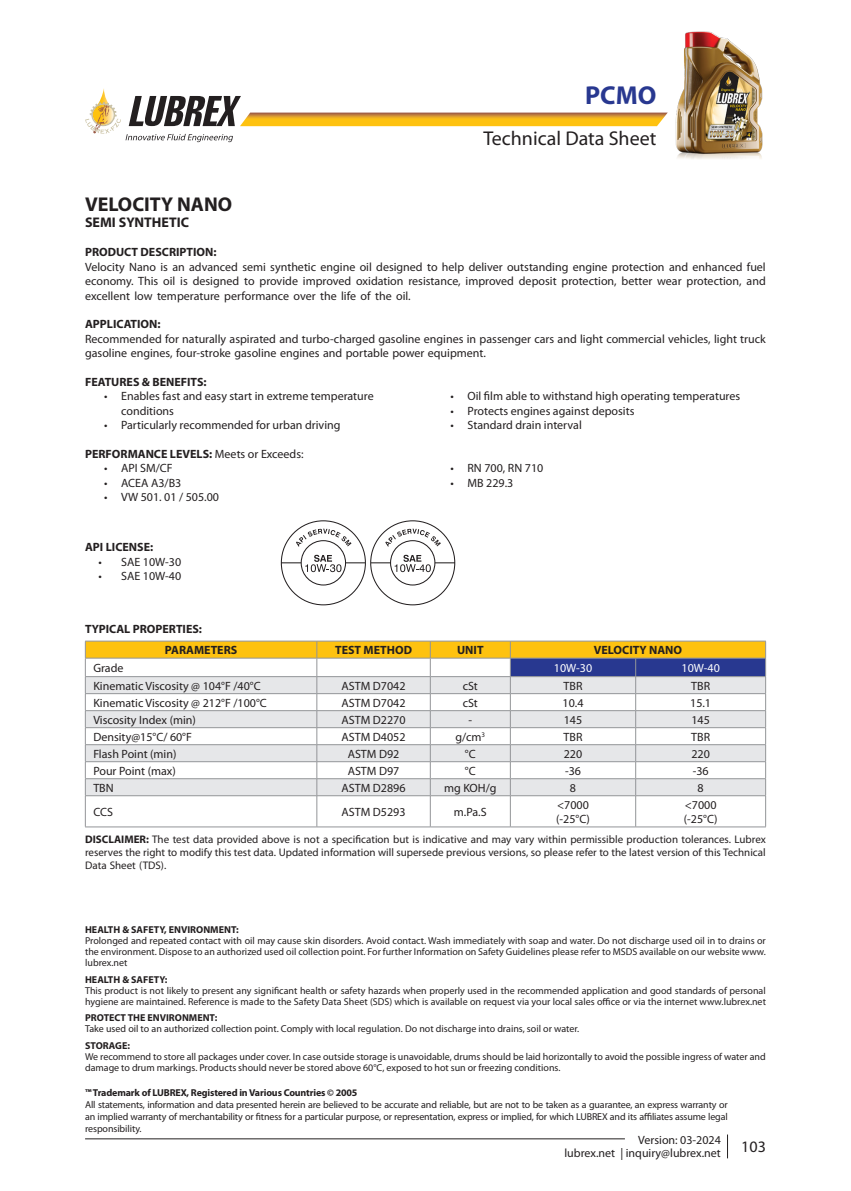
<style>
.page{position:relative;width:851px;height:1191px;background:#fff}
.page>*{position:absolute;margin:0;border:0;box-sizing:border-box;transform-origin:0 0}
.t1{font:700 26px "Myriad Pro";color:#283890}
.t2{font:20px "Myriad Pro";color:#231f20}
.t3{font:700 20px "Myriad Pro";color:#231f20}
.t4{font:16px "Myriad Pro";color:#231f20}
.t5{font:700 14px "Myriad Pro";color:#231f20}
.t6{font:12px/14.4px "Myriad Pro";color:#231f20}
.t7{font:700 12px "Myriad Pro";color:#231f20}
.t8{font:12px "Myriad Pro";color:#fff}
.t9{font:11px/13.2px "Myriad Pro";color:#231f20;text-align:justify}
.t10{font:10px/11px "Myriad Pro";color:#231f20;text-align:justify}
.t11{font:700 10px "Myriad Pro";letter-spacing:-.005em;color:#231f20}
.s1{font-weight:400}
.s2{font-weight:700}
</style>
<div class="page">
<svg style="left:85px;top:88px;width:582px;height:54px"></svg>
<hr style="left:85px;top:1138px;width:539px;height:1px;background:#231f20">
<svg style="left:727px;top:1134px;width:1px;height:24px"></svg>
<svg style="left:281px;top:520px;width:174px;height:85px"></svg>
<img style="left:675px;top:31px;width:88px;height:128px">
<svg style="left:85px;top:641px;width:681px;height:154px"></svg>
<hr style="left:85px;top:795px;width:232px;height:1px;background:#939598">
<hr style="left:85px;top:796px;width:1px;height:30px;background:#939598">
<hr style="left:317px;top:795px;width:113px;height:1px;background:#939598">
<hr style="left:316px;top:796px;width:1px;height:30px;background:#939598">
<hr style="left:430px;top:795px;width:80px;height:1px;background:#939598">
<hr style="left:430px;top:796px;width:1px;height:30px;background:#939598">
<hr style="left:510px;top:795px;width:125px;height:1px;background:#939598">
<hr style="left:510px;top:796px;width:1px;height:30px;background:#939598">
<hr style="left:635px;top:795px;width:130px;height:1px;background:#939598">
<hr style="left:635px;top:796px;width:1px;height:30px;background:#939598">
<hr style="left:765px;top:796px;width:1px;height:30px;background:#939598">
<hr style="left:85px;top:826px;width:232px;height:1px;background:#939598">
<hr style="left:317px;top:826px;width:113px;height:1px;background:#939598">
<hr style="left:430px;top:826px;width:80px;height:1px;background:#939598">
<hr style="left:510px;top:826px;width:125px;height:1px;background:#939598">
<hr style="left:635px;top:826px;width:130px;height:1px;background:#939598">
<h1 class="t1" style="left:585px;top:78px;width:73px">PCMO</h1>
<h2 class="t2" style="left:483px;top:126px;width:174px">Technical Data Sheet</h2>
<p class="t3" style="left:85px;top:191px;width:149px">VELOCITY NANO</p>
<p class="t5" style="left:85px;top:214px;width:105px">SEMI SYNTHETIC</p>
<p class="t7" style="left:85px;top:244px;width:133px">PRODUCT DESCRIPTION:</p>
<p class="t6" style="left:85px;top:259px;width:682px;text-align:justify">Velocity Nano is an advanced semi synthetic engine oil designed to help deliver outstanding engine protection and enhanced fuel economy. This oil is designed to provide improved oxidation resistance, improved deposit protection, better wear protection, and excellent low temperature performance over the life of the oil.</p>
<p class="t7" style="left:85px;top:316px;width:77px">APPLICATION:</p>
<p class="t6" style="left:85px;top:331px;width:682px">Recommended for naturally aspirated and turbo-charged gasoline engines in passenger cars and light commercial vehicles, light truck gasoline engines, four-stroke gasoline engines and portable power equipment.</p>
<p class="t7" style="left:85px;top:374px;width:123px">FEATURES &amp; BENEFITS:</p>
<p class="t6" style="left:121px;top:389px;width:254px;text-indent:-17px">• Enables fast and easy start in extreme temperature conditions</p>
<p class="t6" style="left:104px;top:418px;width:238px">• Particularly recommended for urban driving</p>
<p class="t6" style="left:450px;top:389px;width:291px">• Oil film able to withstand high operating temperatures</p>
<p class="t6" style="left:450px;top:403px;width:185px">• Protects engines against deposits</p>
<p class="t6" style="left:450px;top:418px;width:133px">• Standard drain interval</p>
<p class="t7" style="left:85px;top:446px;width:220px">PERFORMANCE LEVELS: <span class="s1">Meets or Exceeds:</span></p>
<p class="t6" style="left:104px;top:461px;width:70px">• API SM/CF</p>
<p class="t6" style="left:104px;top:475px;width:79px">• ACEA A3/B3</p>
<p class="t6" style="left:104px;top:489px;width:116px">• VW 501. 01 / 505.00</p>
<p class="t7" style="left:85px;top:539px;width:70px">API LICENSE:</p>
<p class="t6" style="left:98px;top:554px;width:84px">• SAE 10W-30</p>
<p class="t6" style="left:98px;top:568px;width:84px">• SAE 10W-40</p>
<p class="t7" style="left:85px;top:621px;width:118px">TYPICAL PROPERTIES:</p>
<p class="t6" style="left:450px;top:461px;width:94px">• RN 700, RN 710</p>
<p class="t6" style="left:450px;top:475px;width:64px">• MB 229.3</p>
<p class="t7" style="left:165px;top:642px;width:74px">PARAMETERS</p>
<p class="t7" style="left:335px;top:642px;width:78px">TEST METHOD</p>
<p class="t7" style="left:457px;top:642px;width:28px">UNIT</p>
<p class="t7" style="left:593px;top:642px;width:90px">VELOCITY NANO</p>
<p class="t6" style="left:93px;top:660px;width:32px">Grade</p>
<p class="t8" style="left:553px;top:660px;width:40px">10W-30</p>
<p class="t8" style="left:681px;top:660px;width:40px">10W-40</p>
<p class="t6" style="left:93px;top:678px;width:169px">Kinematic Viscosity @ 104°F /40°C</p>
<p class="t6" style="left:341px;top:678px;width:66px">ASTM D7042</p>
<p class="t6" style="left:462px;top:678px;width:17px">cSt</p>
<p class="t6" style="left:563px;top:678px;width:20px">TBR</p>
<p class="t6" style="left:691px;top:678px;width:20px">TBR</p>
<p class="t6" style="left:93px;top:695px;width:175px">Kinematic Viscosity @ 212°F /100°C</p>
<p class="t6" style="left:341px;top:695px;width:66px">ASTM D7042</p>
<p class="t6" style="left:462px;top:695px;width:17px">cSt</p>
<p class="t6" style="left:562px;top:695px;width:22px">10.4</p>
<p class="t6" style="left:690px;top:695px;width:22px">15.1</p>
<p class="t6" style="left:93px;top:712px;width:104px">Viscosity Index (min)</p>
<p class="t6" style="left:341px;top:712px;width:66px">ASTM D2270</p>
<p class="t6" style="left:468px;top:712px;width:5px">-</p>
<p class="t6" style="left:563px;top:712px;width:20px">145</p>
<p class="t6" style="left:691px;top:712px;width:20px">145</p>
<p class="t6" style="left:93px;top:729px;width:100px">Density@15°C/ 60°F</p>
<p class="t6" style="left:341px;top:729px;width:66px">ASTM D4052</p>
<p class="t6" style="left:455px;top:729px;width:31px">g/cm<sup>3</sup></p>
<p class="t6" style="left:563px;top:729px;width:20px">TBR</p>
<p class="t6" style="left:691px;top:729px;width:20px">TBR</p>
<p class="t6" style="left:93px;top:746px;width:85px">Flash Point (min)</p>
<p class="t6" style="left:347px;top:746px;width:53px">ASTM D92</p>
<p class="t6" style="left:465px;top:746px;width:12px">°C</p>
<p class="t6" style="left:563px;top:746px;width:20px">220</p>
<p class="t6" style="left:691px;top:746px;width:20px">220</p>
<p class="t6" style="left:93px;top:763px;width:84px">Pour Point (max)</p>
<p class="t6" style="left:347px;top:763px;width:53px">ASTM D97</p>
<p class="t6" style="left:465px;top:763px;width:12px">°C</p>
<p class="t6" style="left:565px;top:763px;width:17px">-36</p>
<p class="t6" style="left:692px;top:763px;width:17px">-36</p>
<p class="t6" style="left:93px;top:780px;width:22px">TBN</p>
<p class="t6" style="left:341px;top:780px;width:66px">ASTM D2896</p>
<p class="t6" style="left:444px;top:780px;width:54px">mg KOH/g</p>
<p class="t6" style="left:570px;top:780px;width:8px">8</p>
<p class="t6" style="left:697px;top:780px;width:8px">8</p>
<p class="t6" style="left:93px;top:804px;width:21px">CCS</p>
<p class="t6" style="left:341px;top:804px;width:66px">ASTM D5293</p>
<p class="t6" style="left:454px;top:804px;width:34px">m.Pa.S</p>
<p class="t6" style="left:684px;top:797px;width:33px">&lt;7000</p>
<p class="t6" style="left:683px;top:811px;width:35px">(-25°C)</p>
<p class="t9" style="left:85px;top:832px;width:682px"><span class="s2">DISCLAIMER:</span> The test data provided above is not a specification but is indicative and may vary within permissible production tolerances. Lubrex reserves the right to modify this test data. Updated information will supersede previous versions, so please refer to the latest version of this Technical Data Sheet (TDS).</p>
<p class="t6" style="left:557px;top:797px;width:33px">&lt;7000</p>
<p class="t6" style="left:556px;top:811px;width:35px">(-25°C)</p>
<p class="t11" style="left:85px;top:923px;width:155px">HEALTH &amp; SAFETY, ENVIRONMENT:</p>
<p class="t10" style="left:85px;top:935px;width:682px">Prolonged and repeated contact with oil may cause skin disorders. Avoid contact. Wash immediately with soap and water. Do not discharge used oil in to drains or the environment. Dispose to an authorized used oil collection point. For further Information on Safety Guidelines please refer to MSDS available on our website www. lubrex.net</p>
<p class="t11" style="left:85px;top:973px;width:84px">HEALTH &amp; SAFETY:</p>
<p class="t10" style="left:85px;top:984px;width:682px">This product is not likely to present any significant health or safety hazards when properly used in the recommended application and good standards of personal hygiene are maintained. Reference is made to the Safety Data Sheet (SDS) which is available on request via your local sales office or via the internet www.lubrex.net</p>
<p class="t11" style="left:85px;top:1011px;width:134px">PROTECT THE ENVIRONMENT:</p>
<p class="t10" style="left:85px;top:1023px;width:495px">Take used oil to an authorized collection point. Comply with local regulation. Do not discharge into drains, soil or water.</p>
<p class="t11" style="left:85px;top:1039px;width:46px">STORAGE:</p>
<p class="t10" style="left:85px;top:1051px;width:682px">We recommend to store all packages under cover. In case outside storage is unavoidable, drums should be laid horizontally to avoid the possible ingress of water and damage to drum markings. Products should never be stored above 60°C, exposed to hot sun or freezing conditions.</p>
<p class="t11" style="left:85px;top:1085px;width:274px">™ Trademark of LUBREX, Registered in Various Countries © 2005</p>
<p class="t10" style="left:85px;top:1098px;width:644px;line-height:12px">All statements, information and data presented herein are believed to be accurate and reliable, but are not to be taken as a guarantee, an express warranty or an implied warranty of merchantability or fitness for a particular purpose, or representation, express or implied, for which LUBREX and its affiliates assume legal responsibility.</p>
<p class="t6" style="left:638px;top:1132px;width:84px">Version: 03-2024</p>
<p class="t6" style="left:564px;top:1145px;width:158px">lubrex.net | inquiry@lubrex.net</p>
<h3 class="t4" style="left:741px;top:1136px;width:26px">103</h3>
</div>
